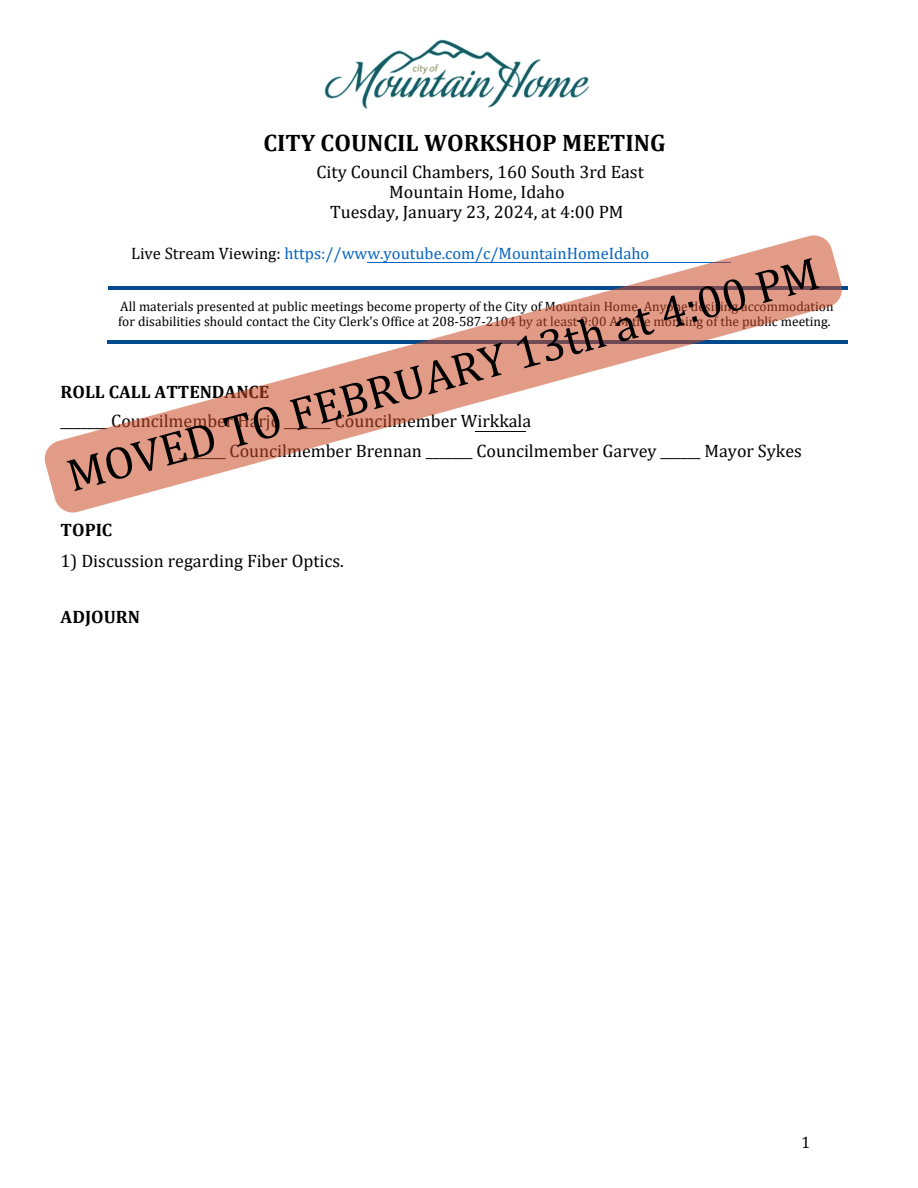
<style>
.page{position:relative;width:918px;height:1188px;background:#fff}
.page>*{position:absolute;margin:0;border:0;box-sizing:border-box;transform-origin:0 0}
.t1{font:46.2px "Cambria";color:#000}
.t2{font:700 24px "Cambria";color:#000}
.t3{font:18px/20.2px "Cambria";color:#000;text-align:center}
.t4{font:700 18px "Cambria";color:#000}
.t5{font:16.5px "Cambria";color:#0563c1}
.t6{font:16.5px "Cambria";color:#000}
.t7{font:13.5px/15.8px "Cambria";color:#000}
.s1{color:#000}
</style>
<div class="page">
<img style="left:324px;top:39px;width:266px;height:70px">
<svg style="left:44px;top:235px;width:802px;height:278px"></svg>
<p class="t2" style="left:263px;top:128px;width:404px">CITY COUNCIL WORKSHOP MEETING</p>
<h4 class="t3" style="left:317px;top:161px;width:329px">City Council Chambers, 160 South 3rd East<br>Mountain Home, Idaho<br>Tuesday, January 23, 2024, at 4:00 PM</h4>
<h2 class="t5" style="left:131px;top:244px;width:520px"><span class="s1">Live Stream Viewing:</span> https://www.youtube.com/c/MountainHomeIdaho</h2>
<h4 class="t1" style="left:60px;top:448px;width:779px;rotate:-15deg">MOVED TO FEBRUARY 13th at 4:00 PM</h4>
<p class="t7" style="left:118px;top:298px;width:717px">All materials presented at public meetings become property of the City of Mountain Home. Anyone desiring accommodation for disabilities should contact the City Clerk's Office at 208-587-2104 by at least 9:00 AM the morning of the public meeting.</p>
<p class="t4" style="left:61px;top:381px;width:210px">ROLL CALL ATTENDANCE</p>
<p class="t3" style="left:61px;top:411px;width:472px">_______ Councilmember Harjo _______ Councilmember Wirkkala</p>
<p class="t3" style="left:179px;top:440px;width:624px">_______ Councilmember Brennan _______ Councilmember Garvey ______ Mayor Sykes</p>
<h1 class="t4" style="left:61px;top:519px;width:53px">TOPIC</h1>
<h1 class="t3" style="left:61px;top:550px;width:285px">1) Discussion regarding Fiber Optics.</h1>
<p class="t4" style="left:61px;top:606px;width:81px">ADJOURN</p>
<h4 class="t6" style="left:801px;top:1132px;width:11px">1</h4>
</div>
